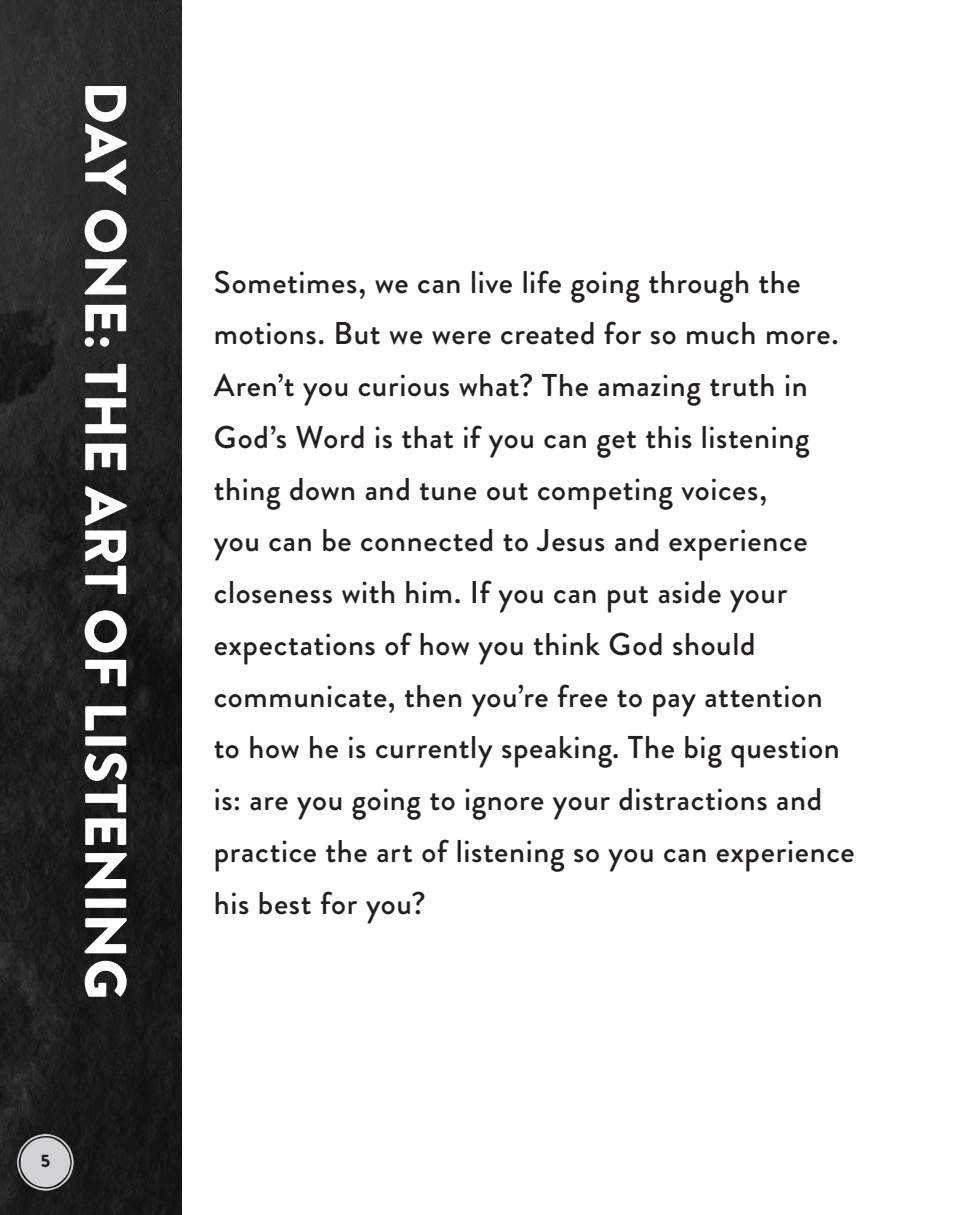
<style>
.page{position:relative;width:972px;height:1215px;background:#fff}
.page>*{position:absolute;margin:0;border:0;box-sizing:border-box;transform-origin:0 0}
.t1{font:900 58.5px "Brandon Grotesque";letter-spacing:.005em;color:#fff}
.t2{font:500 31.5px/51.8px "Brandon Grotesque";letter-spacing:.02em;color:#231f20}
.t3{font:900 18px "Brandon Grotesque";color:#231f20}
</style>
<div class="page">
<img style="left:0;top:0;width:181px;height:1215px">
<svg style="left:17px;top:1134px;width:57px;height:59px"></svg>
<p class="t1" style="left:147px;top:81px;width:920px;rotate:90deg">DAY ONE: THE ART OF LISTENING</p>
<p class="t3" style="left:41px;top:1148px;width:11px">5</p>
<p class="t2" style="left:214px;top:256px;width:643px">Sometimes, we can live life going through the motions. But we were created for so much more.<br>Aren’t you curious what? The amazing truth in God’s Word is that if you can get this listening thing down and tune out competing voices,<br>you can be connected to Jesus and experience closeness with him. If you can put aside your expectations of how you think God should communicate, then you’re free to pay attention to how he is currently speaking. The big question is: are you going to ignore your distractions and practice the art of listening so you can experience his best for you?</p>
</div>
